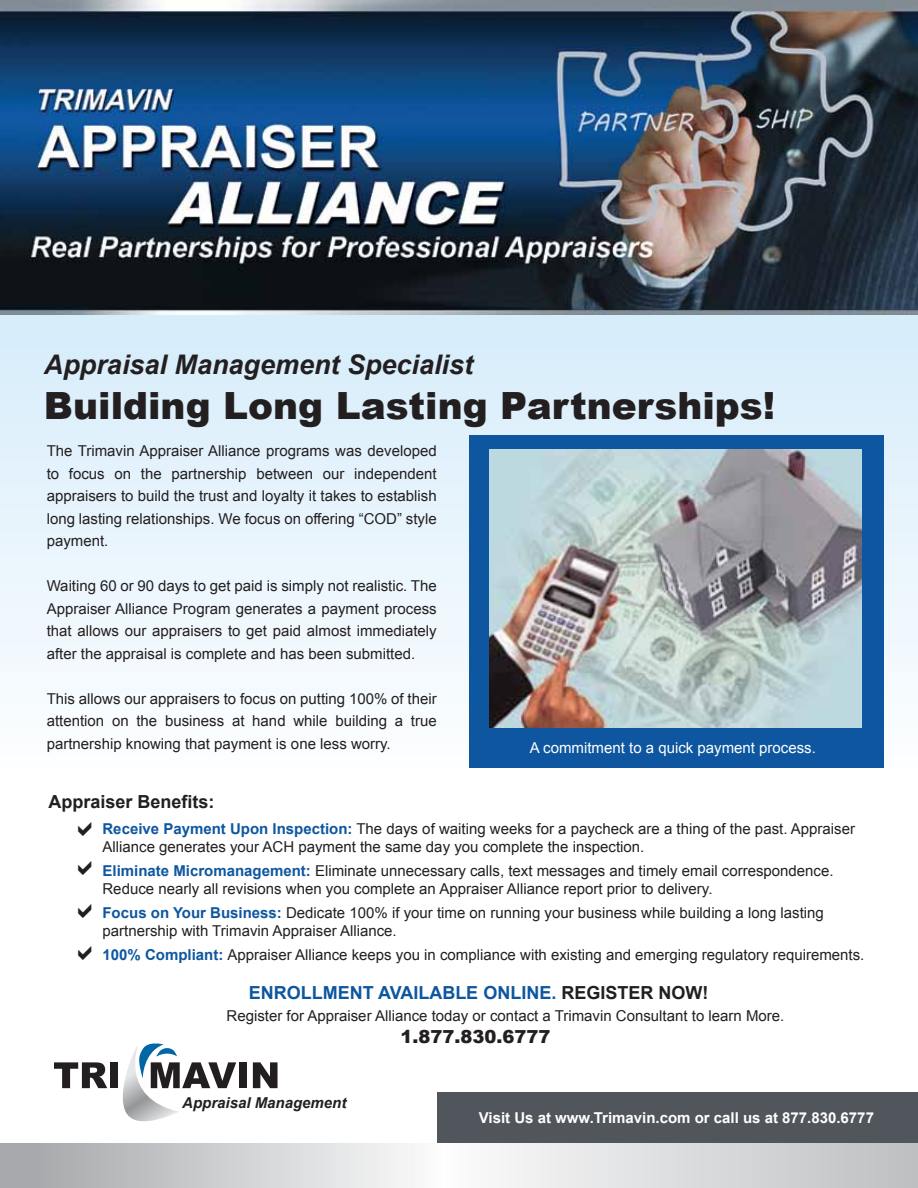
<style>
.page{position:relative;width:918px;height:1188px;background:#fff}
.page>*{position:absolute;margin:0;border:0;box-sizing:border-box;transform-origin:0 0}
.t1{font:900 37.5px "Arial";color:#231f20}
.t2{font:italic 700 27px "Arial";color:#231f20}
.t3{font:700 18px "Arial";color:#0e57a0}
.t4{font:700 18px "Arial";color:#231f20}
.t5{font:900 18px "Arial";color:#231f20}
.t6{font:15px/22.5px "Arial";color:#231f20}
.t7{font:700 15px "Arial";color:#fff}
.t8{font:15px "Arial";color:#fff}
.t9{font:italic 700 15px "Arial";color:#231f20}
.s1{font-weight:700;color:#0e57a0}
.s2{color:#231f20}
</style>
<div class="page">
<div style="left:0;top:315px;width:918px;height:873px;background:linear-gradient(to bottom,#dceffb,#fff)"></div>
<div style="left:438px;top:1092px;width:480px;height:73px;background:#51565c"></div>
<svg style="left:0;top:1143px;width:918px;height:45px;background:#d5d6d8"></svg>
<svg style="left:54px;top:1062px;width:53px;height:26px"></svg>
<div style="left:110px;top:1062px;width:8px;height:26px;background:#231f20"></div>
<svg style="left:115px;top:1041px;width:121px;height:91px"></svg>
<div style="left:239px;top:1062px;width:8px;height:26px;background:#231f20"></div>
<svg style="left:253px;top:1062px;width:25px;height:26px"></svg>
<div style="left:469px;top:436px;width:415px;height:332px;background:#0e57a0"></div>
<img style="left:0;top:0;width:918px;height:315px">
<img style="left:490px;top:450px;width:372px;height:278px">
<svg style="left:78px;top:822px;width:13px;height:14px"></svg>
<svg style="left:78px;top:861px;width:13px;height:14px"></svg>
<svg style="left:78px;top:903px;width:13px;height:15px"></svg>
<svg style="left:78px;top:946px;width:13px;height:14px"></svg>
<p class="t2" style="left:44px;top:346px;width:431px">Appraisal Management Specialist</p>
<p class="t1" style="left:44px;top:378px;width:733px">Building Long Lasting Partnerships!</p>
<p class="t6" style="left:47px;top:440px;width:392px;text-align:justify">The Trimavin Appraiser Alliance programs was developed to focus on the partnership between our independent appraisers to build the trust and loyalty it takes to establish long lasting relationships. We focus on offering “COD” style payment.</p>
<p class="t6" style="left:47px;top:575px;width:392px;text-align:justify">Waiting 60 or 90 days to get paid is simply not realistic. The Appraiser Alliance Program generates a payment process that allows our appraisers to get paid almost immediately after the appraisal is complete and has been submitted.</p>
<p class="t6" style="left:47px;top:688px;width:392px;text-align:justify">This allows our appraisers to focus on putting 100% of their attention on the business at hand while building a true partnership knowing that payment is one less worry.</p>
<p class="t8" style="left:530px;top:738px;width:287px">A commitment to a quick payment process.</p>
<p class="t4" style="left:48px;top:790px;width:168px">Appraiser Benefits:</p>
<p class="t6" style="left:102px;top:820px;width:754px;line-height:18px"><span class="s1">Receive Payment Upon Inspection:</span> The days of waiting weeks for a paycheck are a thing of the past. Appraiser<br>Alliance generates your ACH payment the same day you complete the inspection.</p>
<p class="t6" style="left:102px;top:862px;width:733px;line-height:18px"><span class="s1">Eliminate Micromanagement:</span> Eliminate unnecessary calls, text messages and timely email correspondence.<br>Reduce nearly all revisions when you complete an Appraiser Alliance report prior to delivery.</p>
<p class="t6" style="left:102px;top:904px;width:723px;line-height:18px"><span class="s1">Focus on Your Business:</span> Dedicate 100% if your time on running your business while building a long lasting partnership with Trimavin Appraiser Alliance.</p>
<p class="t6" style="left:102px;top:943px;width:763px"><span class="s1">100% Compliant:</span> Appraiser Alliance keeps you in compliance with existing and emerging regulatory requirements.</p>
<p class="t3" style="left:249px;top:981px;width:461px">ENROLLMENT AVAILABLE ONLINE. <span class="s2">REGISTER NOW!</span></p>
<p class="t6" style="left:227px;top:1005px;width:559px">Register for Appraiser Alliance today or contact a Trimavin Consultant to learn More.</p>
<p class="t5" style="left:400px;top:1023px;width:152px">1.877.830.6777</p>
<p class="t9" style="left:182px;top:1093px;width:166px">Appraisal Management</p>
<p class="t7" style="left:479px;top:1108px;width:397px">Visit Us at www.Trimavin.com or call us at 877.830.6777</p>
</div>
